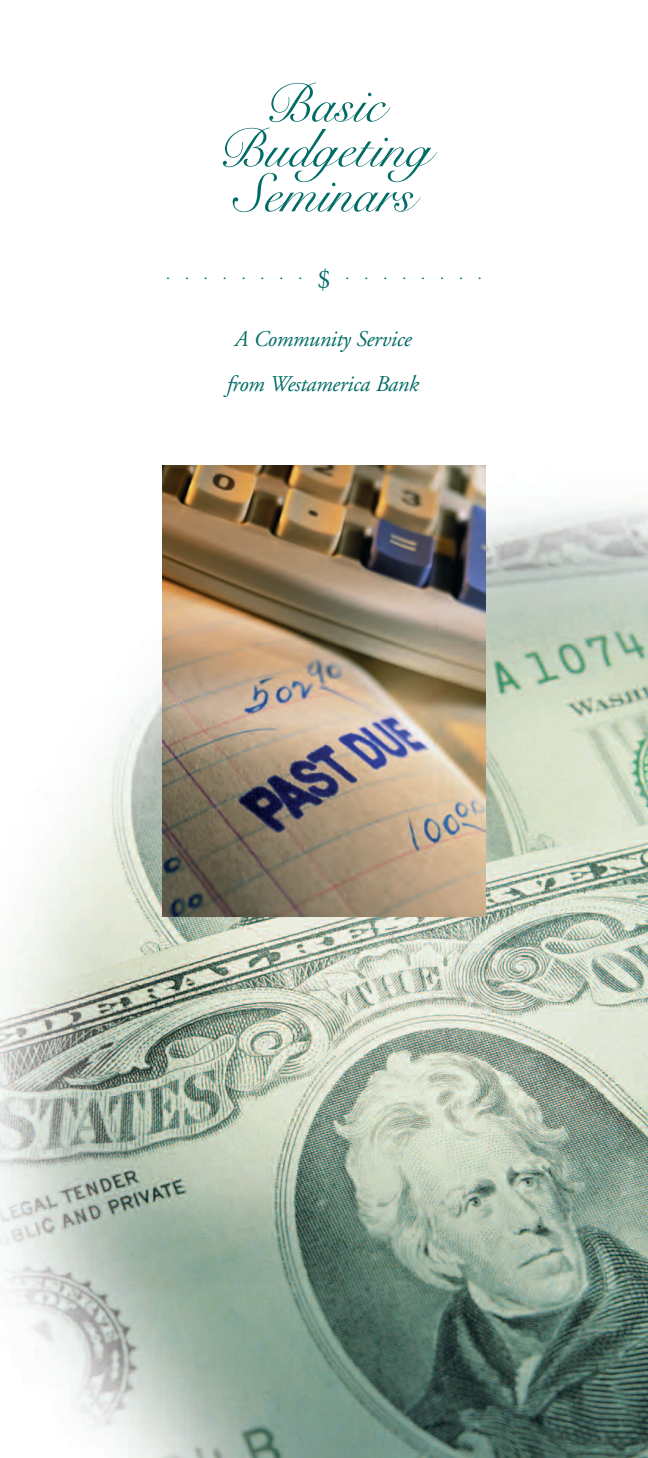
<style>
.page{position:relative;width:648px;height:1458px;background:#fff}
.page>*{position:absolute;margin:0;border:0;box-sizing:border-box;transform-origin:0 0}
.t1{font:54px/45px "Snell Roundhand Script";color:#006c66;text-align:center}
.t2{font:italic 22.5px/45px "Adobe Garamond";letter-spacing:-.015em;color:#006c66;text-align:center}
.t3{font:15.75px "Adobe Garamond";color:#006c66}
.s1{font-size:27px}
</style>
<div class="page">
<img style="left:0;top:465px;width:648px;height:993px">
<img style="left:162px;top:466px;width:324px;height:451px">
<h1 class="t1" style="left:218px;top:89px;width:214px">Basic<br>Budgeting<br>Seminars</h1>
<p class="t3" style="left:166px;top:268px;width:317px">........<span class="s1">$</span>........</p>
<p class="t2" style="left:227px;top:319px;width:194px">A Community Service from Westamerica Bank</p>
</div>
